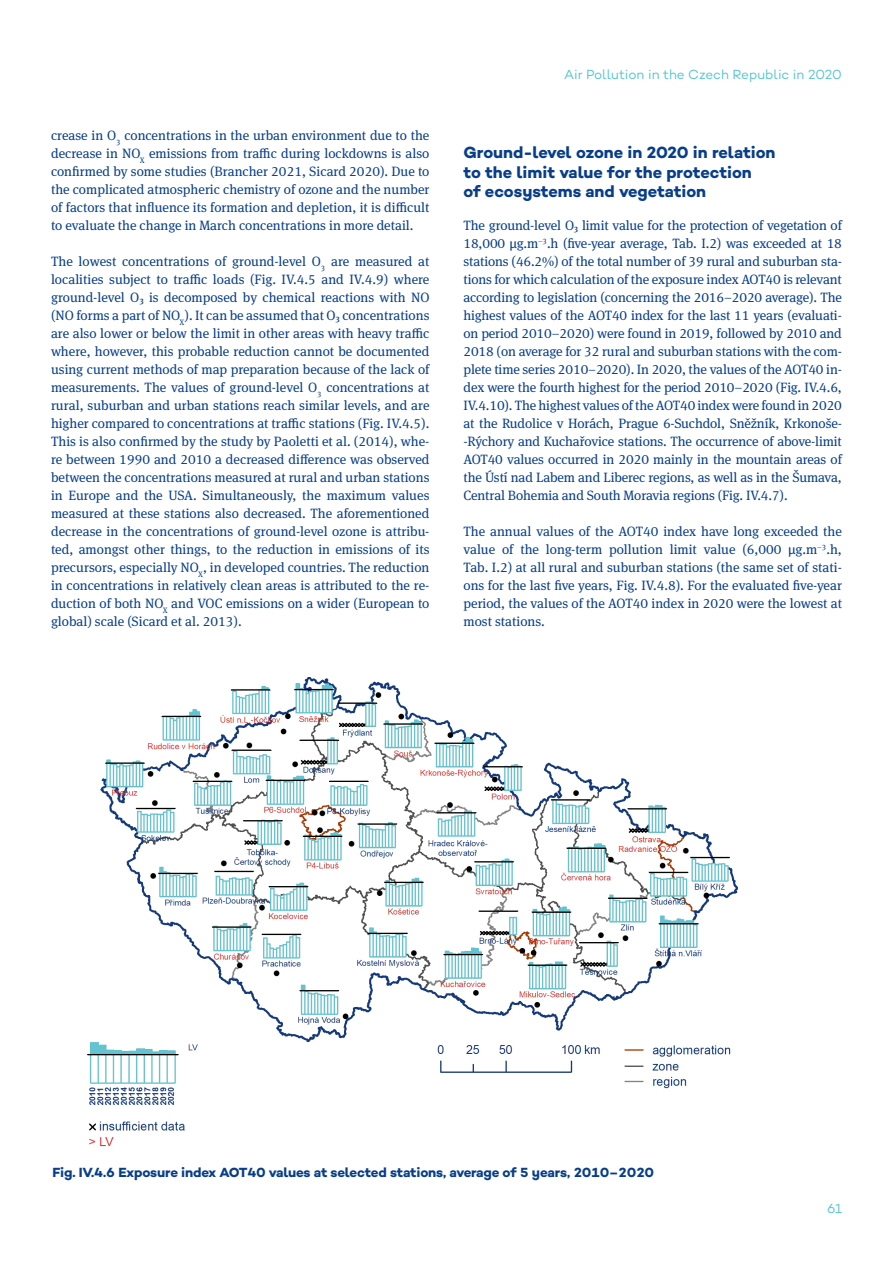
<style>
.page{position:relative;width:893px;height:1263px;background:#fff}
.page>*{position:absolute;margin:0;border:0;box-sizing:border-box;transform-origin:0 0}
._01_Nadpis_4{font:700 16.5px/19.5px "Campton";letter-spacing:-.005em;color:#083e89}
._00_Text_1{font:13.5px/18px "Meta Serif Pro";color:#083e89;text-align:justify}
._04_Popisek{font:700 13.5px "Campton";letter-spacing:-.015em;color:#083e89}
.t1{font:13.5px "Campton";letter-spacing:-.01em;color:#54c5cf}
</style>
<div class="page">
<img style="left:87px;top:677px;width:651px;height:470px">
<p class="_00_Text_1" style="left:51px;top:126px;width:380px">crease in O<sub>3</sub> concentrations in the urban environment due to the decrease in NO<sub>X</sub> emissions from traffic during lockdowns is also confirmed by some studies (Brancher 2021, Sicard 2020). Due to the complicated atmospheric chemistry of ozone and the number of factors that influence its formation and depletion, it is difficult to evaluate the change in March concentrations in more detail.</p>
<p class="_00_Text_1" style="left:51px;top:252px;width:380px">The lowest concentrations of ground-level O<sub>3</sub> are measured at localities subject to traffic loads (Fig. IV.4.5 and IV.4.9) where ground-level O₃ is decomposed by chemical reactions with NO (NO forms a part of NO<sub>X</sub>). It can be assumed that O₃ concentrations are also lower or below the limit in other areas with heavy traffic where, however, this probable reduction cannot be documented using current methods of map preparation because of the lack of measurements. The values of ground-level O<sub>3</sub> concentrations at rural, suburban and urban stations reach similar levels, and are higher compared to concentrations at traffic stations (Fig. IV.4.5).<br>This is also confirmed by the study by Paoletti et al. (2014), whe&shy;re between 1990 and 2010 a decreased difference was observed between the concentrations measured at rural and urban stations in Europe and the USA. Simultaneously, the maximum values measured at these stations also decreased. The aforementioned decrease in the concentrations of ground-level ozone is attribu&shy;ted, amongst other things, to the reduction in emissions of its precursors, especially NO<sub>X</sub>, in developed countries. The reduction in concentrations in relatively clean areas is attributed to the re&shy;duction of both NO<sub>X</sub> and VOC emissions on a wider (European to global) scale (Sicard et al. 2013).</p>
<p class="t1" style="left:564px;top:66px;width:279px">Air Pollution in the Czech Republic in 2020</p>
<p class="_01_Nadpis_4" style="left:463px;top:142px;width:313px">Ground-level ozone in 2020 in relation to the limit value for the protection<br>of ecosystems and vegetation</p>
<p class="_00_Text_1" style="left:463px;top:216px;width:380px">The ground-level O₃ limit value for the protection of vegetation of 18,000 µg.m<sup>–3</sup>.h (five-year average, Tab. I.2) was exceeded at 18 stations (46.2%) of the total number of 39 rural and suburban sta&shy;tions for which calculation of the exposure index AOT40 is relevant according to legislation (concerning the 2016–2020 average). The highest values of the AOT40 index for the last 11 years (evaluati&shy;on period 2010–2020) were found in 2019, followed by 2010 and 2018 (on average for 32 rural and suburban stations with the com&shy;plete time series 2010–2020). In 2020, the values of the AOT40 in&shy;dex were the fourth highest for the period 2010–2020 (Fig. IV.4.6, IV.4.10). The highest values of the AOT40 index were found in 2020 at the Rudolice v Horách, Prague 6-Suchdol, Sněžník, Krkonoše--Rýchory and Kuchařovice stations. The occurrence of above-limit AOT40 values occurred in 2020 mainly in the mountain areas of the Ústí nad Labem and Liberec regions, as well as in the Šumava, Central Bohemia and South Moravia regions (Fig. IV.4.7).</p>
<p class="_00_Text_1" style="left:463px;top:522px;width:380px">The annual values of the AOT40 index have long exceeded the value of the long-term pollution limit value (6,000 µg.m<sup>–3</sup>.h, Tab. I.2) at all rural and suburban stations (the same set of stati&shy;ons for the last five years, Fig. IV.4.8). For the evaluated five-year period, the values of the AOT40 index in 2020 were the lowest at most stations.</p>
<p class="_04_Popisek" style="left:52px;top:1164px;width:603px">Fig. IV.4.6 Exposure index AOT40 values at selected stations, average of 5 years, 2010–2020</p>
<p class="t1" style="left:827px;top:1200px;width:16px">61</p>
</div>
